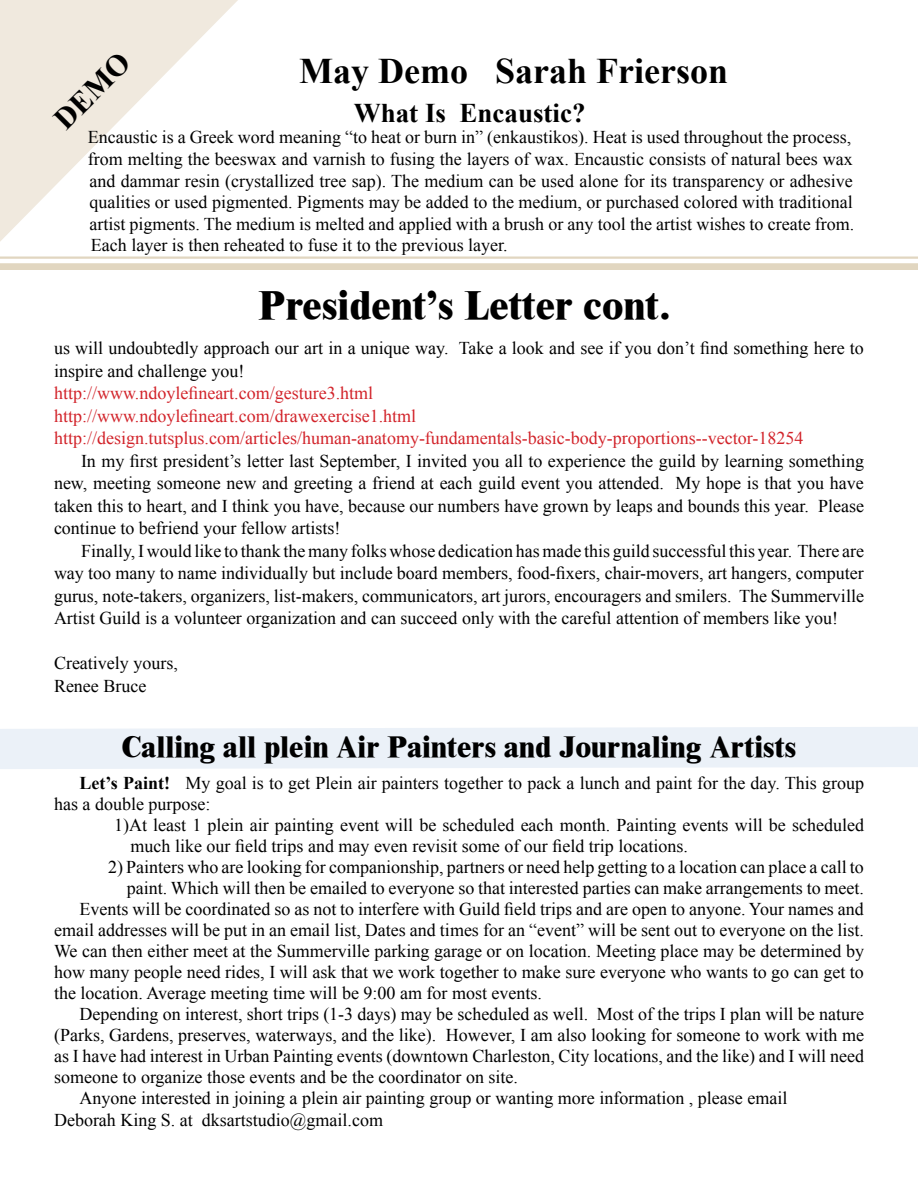
<style>
.page{position:relative;width:918px;height:1188px;background:#fff}
.page>*{position:absolute;margin:0;border:0;box-sizing:border-box;transform-origin:0 0}
.t1{font:800 40.5px "Times New Roman";color:#000}
.t2{font:700 36px "Times New Roman";color:#000}
.t3{font:800 30px "Times New Roman";color:#000}
.t4{font:700 30px "Times New Roman";color:#000}
.t5{font:700 27px "Times New Roman";color:#000}
.t6{font:18px/22.5px "Times New Roman";color:#000}
.t7{font:18px/22.5px "Times New Roman";color:#d2232a}
.s1{font-weight:700}
</style>
<div class="page">
<div style="left:0;top:727px;width:918px;height:42px;background:#ebf1f8"></div>
<svg style="left:0;top:263px;width:918px;height:7px;background:#e2d7c2"></svg>
<svg style="left:0;top:0;width:918px;height:259px"></svg>
<h3 class="t4" style="left:44px;top:109px;width:95px;rotate:-45deg">DEMO</h3>
<h2 class="t2" style="left:299px;top:45px;width:430px">May Demo Sarah Frierson</h2>
<h3 class="t5" style="left:354px;top:93px;width:233px">What Is Encaustic?</h3>
<p class="t6" style="left:88px;top:126px;width:768px;line-height:21.6px">Encaustic is a Greek word meaning “to heat or burn in” (enkaustikos). Heat is used throughout the process, from melting the beeswax and varnish to fusing the layers of wax. Encaustic consists of natural bees wax and dammar resin (crystallized tree sap). The medium can be used alone for its transparency or adhesive qualities or used pigmented. Pigments may be added to the medium, or purchased colored with traditional artist pigments. The medium is melted and applied with a brush or any tool the artist wishes to create from.<br>Each layer is then reheated to fuse it to the previous layer.</p>
<h1 class="t1" style="left:258px;top:282px;width:414px">President’s Letter cont.</h1>
<p class="t6" style="left:54px;top:336px;width:811px">us will undoubtedly approach our art in a unique way. Take a look and see if you don’t find something here to inspire and challenge you!</p>
<p class="t7" style="left:54px;top:381px;width:751px">http://www.ndoylefineart.com/gesture3.html<br>http://www.ndoylefineart.com/drawexercise1.html http://design.tutsplus.com/articles/human-anatomy-fundamentals-basic-body-proportions--vector-18254</p>
<p class="t6" style="left:54px;top:449px;width:812px;text-align:justify;text-indent:27px">In my first president’s letter last September, I invited you all to experience the guild by learning something new, meeting someone new and greeting a friend at each guild event you attended. My hope is that you have taken this to heart, and I think you have, because our numbers have grown by leaps and bounds this year. Please continue to befriend your fellow artists!</p>
<p class="t6" style="left:54px;top:539px;width:812px;text-align:justify;text-indent:27px">Finally, I would like to thank the many folks whose dedication has made this guild successful this year. There are way too many to name individually but include board members, food-fixers, chair-movers, art hangers, computer gurus, note-takers, organizers, list-makers, communicators, art jurors, encouragers and smilers. The Summerville Artist Guild is a volunteer organization and can succeed only with the careful attention of members like you!</p>
<p class="t6" style="left:54px;top:651px;width:125px">Creatively yours,<br>Renee Bruce</p>
<h3 class="t3" style="left:122px;top:729px;width:676px">Calling all plein Air Painters and Journaling Artists</h3>
<p class="t6" style="left:54px;top:772px;width:811px;line-height:21px;text-indent:25px"><span class="s1">Let’s Paint!</span> My goal is to get Plein air painters together to pack a lunch and paint for the day. This group has a double purpose:</p>
<p class="t6" style="left:131px;top:814px;width:735px;line-height:21px;text-indent:-16px">1)At least 1 plein air painting event will be scheduled each month. Painting events will be scheduled much like our field trips and may even revisit some of our field trip locations.</p>
<p class="t6" style="left:108px;top:855px;width:757px">2) Painters who are looking for companionship, partners or need help getting to a location can place a call to</p>
<p class="t6" style="left:127px;top:876px;width:739px">paint. Which will then be emailed to everyone so that interested parties can make arrangements to meet.</p>
<p class="t6" style="left:80px;top:897px;width:786px">Events will be coordinated so as not to interfere with Guild field trips and are open to anyone. Your names and</p>
<p class="t6" style="left:54px;top:918px;width:811px">email addresses will be put in an email list, Dates and times for an “event” will be sent out to everyone on the list.</p>
<p class="t6" style="left:54px;top:939px;width:812px">We can then either meet at the Summerville parking garage or on location. Meeting place may be determined by</p>
<p class="t6" style="left:54px;top:960px;width:811px">how many people need rides, I will ask that we work together to make sure everyone who wants to go can get to</p>
<p class="t6" style="left:54px;top:981px;width:490px">the location. Average meeting time will be 9:00 am for most events.</p>
<p class="t6" style="left:80px;top:1002px;width:786px">Depending on interest, short trips (1-3 days) may be scheduled as well. Most of the trips I plan will be nature</p>
<p class="t6" style="left:54px;top:1023px;width:812px">(Parks, Gardens, preserves, waterways, and the like). However, I am also looking for someone to work with me</p>
<p class="t6" style="left:54px;top:1044px;width:812px">as I have had interest in Urban Painting events (downtown Charleston, City locations, and the like) and I will need</p>
<p class="t6" style="left:54px;top:1065px;width:466px">someone to organize those events and be the coordinator on site.</p>
<p class="t6" style="left:80px;top:1086px;width:709px">Anyone interested in joining a plein air painting group or wanting more information , please email</p>
<p class="t6" style="left:54px;top:1108px;width:331px">Deborah King S. at dksartstudio@gmail.com</p>
</div>
